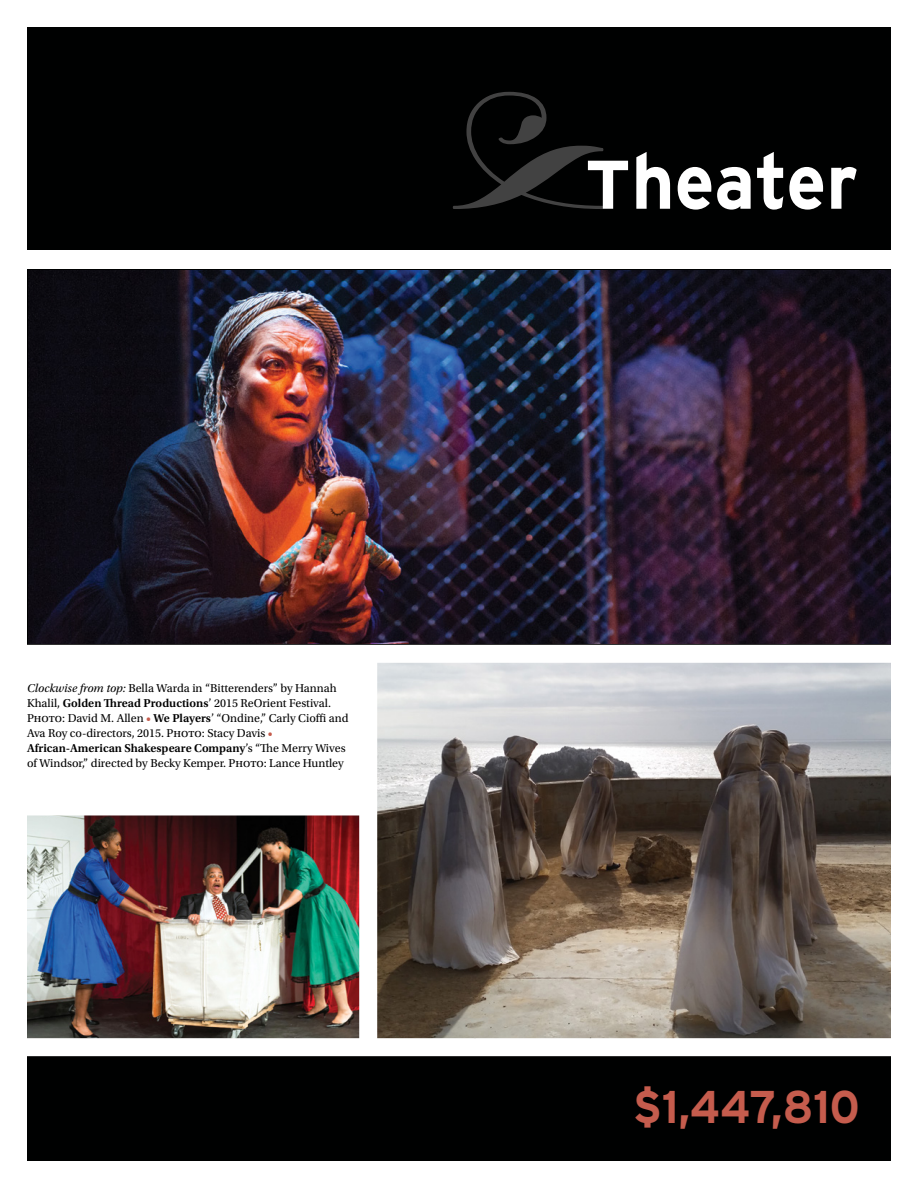
<style>
.page{position:relative;width:918px;height:1188px;background:#fff}
.page>*{position:absolute;margin:0;border:0;box-sizing:border-box;transform-origin:0 0}
.t1{font:700 78px "Interstate";color:#fff;scale:.95 1}
.t2{font:700 45.9px "Interstate";color:#c55c4d;scale:.95 1}
.t3{font:12px/15px "Utopia Std";color:#000}
.s1{font-style:italic}
.s2{font-weight:600}
.s3{color:#c55c4d}
.s4{font-size:68.7px}
</style>
<div class="page">
<div style="left:27px;top:27px;width:864px;height:1134px;background:#000101"></div>
<div style="left:26px;top:250px;width:866px;height:18px;background:#fff"></div>
<svg style="left:453px;top:92px;width:150px;height:117px"></svg>
<img style="left:29px;top:270px;width:862px;height:374px">
<img style="left:27px;top:645px;width:864px;height:411px">
<div style="left:19px;top:657px;width:352px;height:150px;background:#fff"></div>
<p class="t3" style="left:27px;top:681px;width:323px"><span class="s1">Clockwise from top:</span> Bella Warda in “Bitterenders” by Hannah Khalil, <span class="s2">Golden Thread Productions</span>’ 2015 ReOrient Festival.<br>Photo: David M. Allen <span class="s3">•</span> <span class="s2">We Players</span>’ “Ondine,” Carly Cioffi and Ava Roy co-directors, 2015. Photo: Stacy Davis <span class="s3">• </span><span class="s2">African-American Shakespeare Company</span>’s “The Merry Wives of Windsor,” directed by Becky Kemper. Photo: Lance Huntley</p>
<h1 class="t1" style="left:585px;top:138px;width:289px"><span class="s4">T</span>heater</h1>
<h2 class="t2" style="left:633px;top:1082px;width:240px">$1,447,810</h2>
</div>
